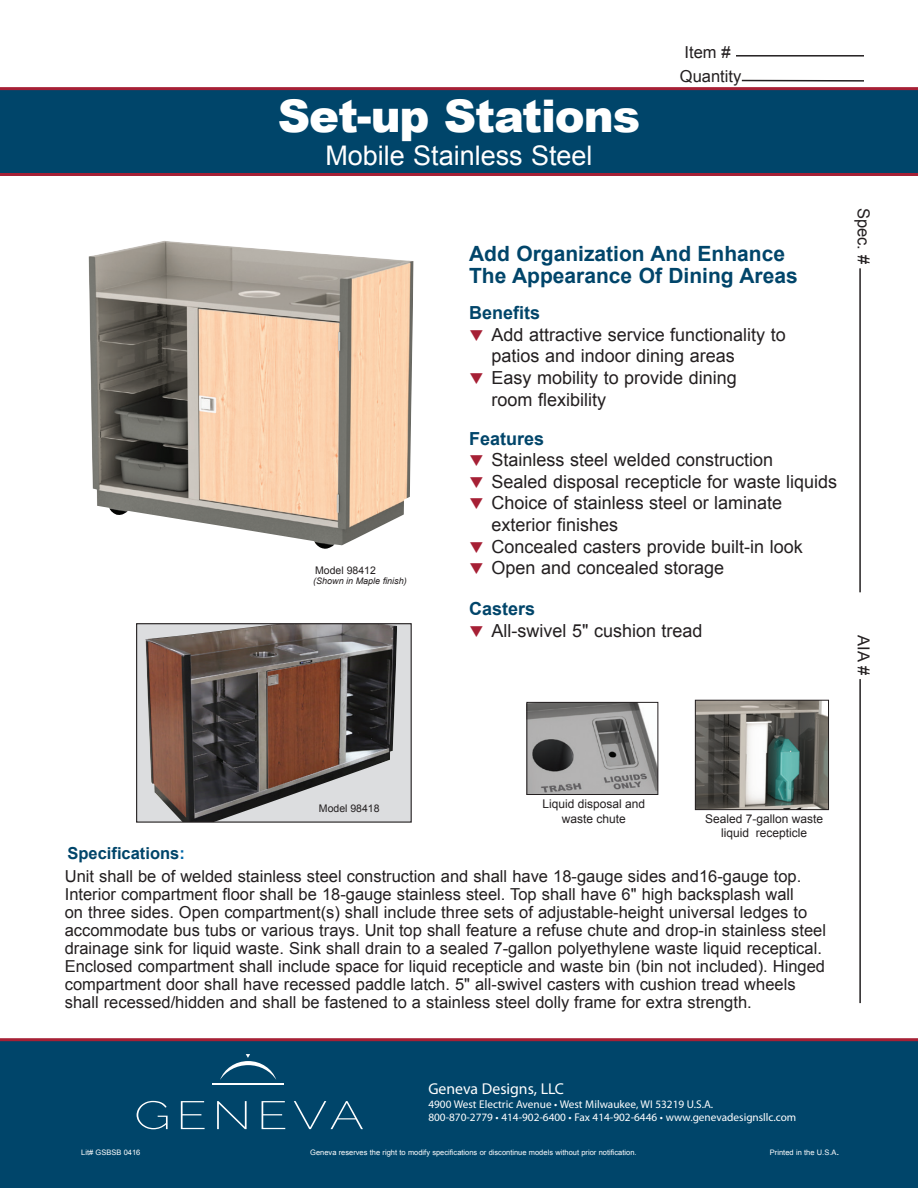
<style>
.page{position:relative;width:918px;height:1188px;background:#fff}
.page>*{position:absolute;margin:0;border:0;box-sizing:border-box;transform-origin:0 0}
.t1{font:900 45px "Arial";letter-spacing:-.025em;color:#fff}
.t2{font:27px "Arial";color:#fff}
.t3{font:700 21px/22.5px "Arial";color:#00456a}
.t4{font:18px "Arial";color:#231f20}
.t5{font:700 18px "Arial";color:#00456a}
.t6{font:16.5px/18px "Arial";color:#231f20}
.t7{font:700 16.5px "Arial";color:#00456a}
.t8{font:15.75px "Myriad Pro";color:#fff}
.t9{font:12px/14.4px "Arial";color:#231f20;text-align:center}
.t10{font:11.25px "Myriad Pro";color:#fff}
.t11{font:10.5px "Arial";color:#231f20}
.t12{font:italic 9px "Arial";color:#231f20}
.t13{font:7.5px "Arial";color:#fff}
.s1{color:#a62035}
.s2{color:#0067aa}
.s3{font-size:10.5px}
</style>
<div class="page">
<div style="left:0;top:1038px;width:918px;height:150px;background:#00456a"></div>
<hr style="left:213px;top:1083px;width:71px;height:2px;background:#fff">
<svg style="left:137px;top:1101px;width:31px;height:28px"></svg>
<svg style="left:181px;top:1101px;width:24px;height:28px"></svg>
<svg style="left:217px;top:1101px;width:30px;height:28px"></svg>
<svg style="left:262px;top:1101px;width:23px;height:28px"></svg>
<svg style="left:294px;top:1101px;width:69px;height:28px;background:#1c597a"></svg>
<svg style="left:220px;top:1054px;width:56px;height:26px"></svg>
<svg style="left:0;top:87px;width:918px;height:89px;background:#0b4266"></svg>
<hr style="left:859px;top:679px;width:2px;height:324px;background:#231f20">
<hr style="left:859px;top:268px;width:2px;height:324px;background:#231f20">
<hr style="left:736px;top:55px;width:128px;height:2px;background:#231f20">
<img style="left:89px;top:241px;width:324px;height:308px">
<hr style="left:742px;top:80px;width:122px;height:2px;background:#231f20">
<img style="left:528px;top:704px;width:128px;height:89px">
<div style="left:526px;top:702px;width:132px;height:93px;border:1px solid #231f20"></div>
<div style="left:137px;top:624px;width:274px;height:198px;background:#dcdddf"></div>
<img style="left:146px;top:625px;width:251px;height:196px">
<div style="left:136px;top:623px;width:276px;height:200px;border:1px solid #231f20"></div>
<img style="left:697px;top:702px;width:130px;height:106px">
<div style="left:695px;top:700px;width:134px;height:110px;border:1px solid #231f20"></div>
<p class="t1" style="left:278px;top:83px;width:364px">Set-up Stations</p>
<p class="t2" style="left:325px;top:137px;width:269px">Mobile Stainless Steel</p>
<p class="t6" style="left:685px;top:43px;width:48px">Item #</p>
<p class="t6" style="left:680px;top:67px;width:63px">Quantity</p>
<p class="t11" style="left:315px;top:563px;width:62px">Model 98412</p>
<p class="t12" style="left:313px;top:575px;width:95px">(Shown in Maple finish)</p>
<p class="t3" style="left:469px;top:243px;width:330px">Add Organization And Enhance<br>The Appearance Of Dining Areas</p>
<p class="t5" style="left:469px;top:301px;width:73px">Benefits</p>
<p class="t4" style="left:469px;top:323px;width:318px"><span class="s1">❑</span> Add attractive service functionality to</p>
<p class="t4" style="left:492px;top:344px;width:245px">patios and indoor dining areas</p>
<p class="t4" style="left:469px;top:366px;width:269px"><span class="s1">❑</span> Easy mobility to provide dining</p>
<p class="t4" style="left:492px;top:387px;width:116px">room flexibility</p>
<p class="t5" style="left:469px;top:426px;width:77px">Features</p>
<p class="t4" style="left:469px;top:448px;width:306px"><span class="s1">❑</span> Stainless steel welded construction</p>
<p class="t4" style="left:469px;top:470px;width:370px"><span class="s1">❑</span> Sealed disposal recepticle for waste liquids</p>
<p class="t4" style="left:469px;top:491px;width:315px"><span class="s1">❑</span> Choice of stainless steel or laminate</p>
<p class="t4" style="left:492px;top:513px;width:128px">exterior finishes</p>
<p class="t4" style="left:469px;top:534px;width:335px"><span class="s1">❑</span> Concealed casters provide built-in look</p>
<p class="t4" style="left:469px;top:556px;width:257px"><span class="s1">❑</span> Open and concealed storage</p>
<p class="t5" style="left:469px;top:597px;width:68px">Casters</p>
<p class="t4" style="left:469px;top:619px;width:235px"><span class="s1">❑</span> All-swivel 5" cushion tread</p>
<p class="t6" style="left:873px;top:208px;width:58px;rotate:90deg">Spec. #</p>
<p class="t6" style="left:873px;top:635px;width:41px;rotate:90deg">AIA #</p>
<p class="t7" style="left:68px;top:842px;width:119px">Specifications<span class="s2">:</span></p>
<p class="t11" style="left:319px;top:802px;width:62px">Model 98418</p>
<p class="t9" style="left:543px;top:797px;width:104px">Liquid disposal and waste chute</p>
<p class="t9" style="left:705px;top:812px;width:120px">Sealed 7-gallon waste liquid recepticle</p>
<p class="t6" style="left:65px;top:868px;width:763px">Unit shall be of welded stainless steel construction and shall have 18-gauge sides and16-gauge top.<br>Interior compartment floor shall be 18-gauge stainless steel. Top shall have 6" high backsplash wall<br>on three sides. Open compartment(s) shall include three sets of adjustable-height universal ledges to accommodate bus tubs or various trays. Unit top shall feature a refuse chute and drop-in stainless steel drainage sink for liquid waste. Sink shall drain to a sealed 7-gallon polyethylene waste liquid receptical.<br>Enclosed compartment shall include space for liquid recepticle and waste bin (bin not included). Hinged compartment door shall have recessed paddle latch. 5" all-swivel casters with cushion tread wheels shall recessed/hidden and shall be fastened to a stainless steel dolly frame for extra strength.</p>
<p class="t8" style="left:428px;top:1080px;width:137px">Geneva Designs, LLC</p>
<p class="t10" style="left:428px;top:1098px;width:286px">4900 West Electric Avenue • West Milwaukee, WI 53219 U.S.A.</p>
<p class="t10" style="left:428px;top:1111px;width:370px">800-870-2779 • 414-902-6400 • Fax 414-902-6446 • www.genevadesignsllc.com</p>
<p class="t13" style="left:81px;top:1147px;width:61px">Lit# GSBSB 0416</p>
<p class="t13" style="left:310px;top:1147px;width:328px">Geneva reserves the right to modify specifications or discontinue models without prior notification.</p>
<p class="t13" style="left:770px;top:1147px;width:71px">Printed in the U.S.A<span class="s3">.</span></p>
</div>
